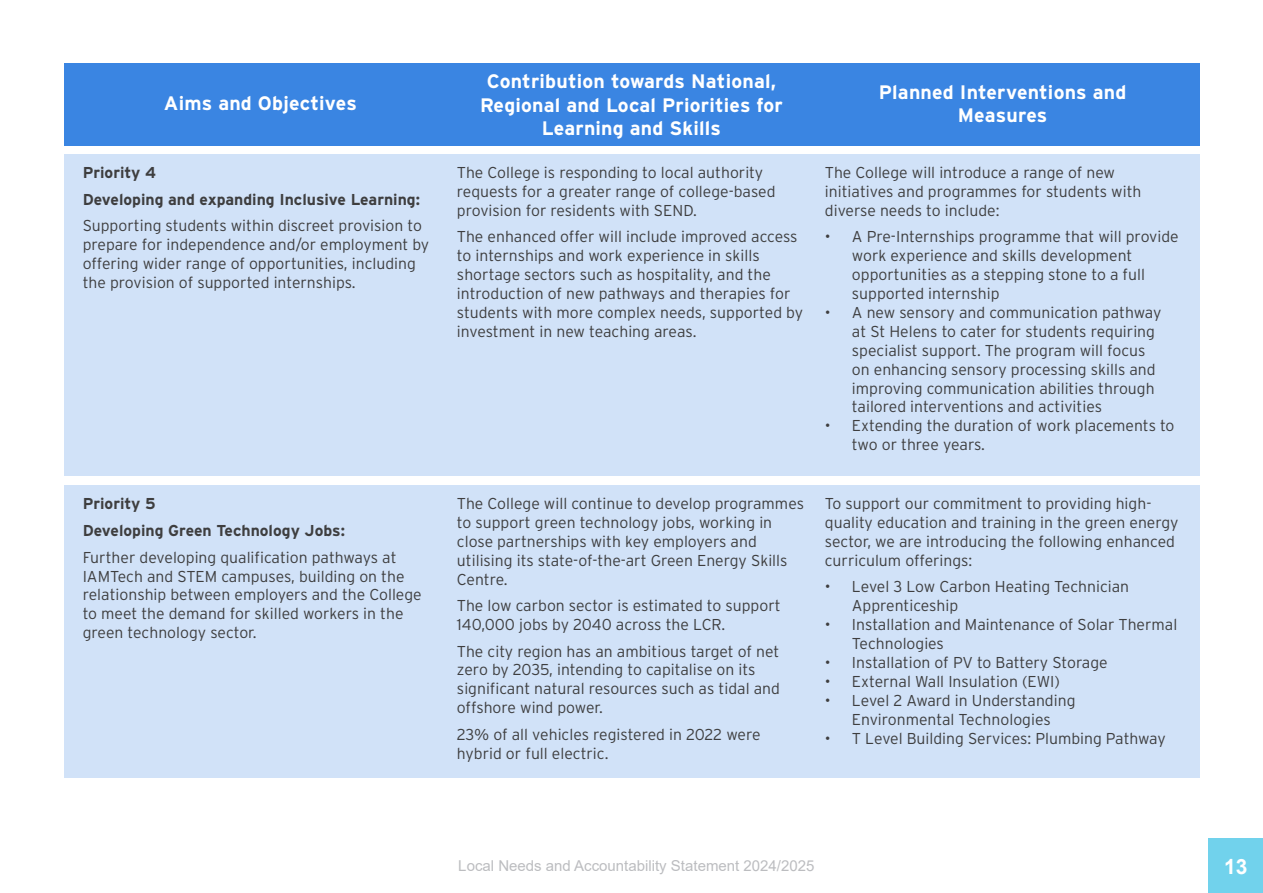
<style>
.page{position:relative;width:1263px;height:893px;background:#fff}
.page>*{position:absolute;margin:0;border:0;box-sizing:border-box;transform-origin:0 0}
.t1{font:700 21px "Arial";color:#fff}
.t2{font:700 19.5px "Interstate";letter-spacing:.01em;color:#fff}
.t3{font:300 15.75px/18.9px "Interstate";color:#3e3e3f}
.t4{font:700 15.75px "Interstate";color:#3e3e3f}
.t5{font:15px "Arial";color:#bcbdc0}
</style>
<div class="page">
<div style="left:1209px;top:839px;width:54px;height:54px;background:#71d2ec"></div>
<div style="left:64px;top:154px;width:1135px;height:321px;background:#d1e2f8"></div>
<div style="left:64px;top:64px;width:1135px;height:82px;background:#3a85e2"></div>
<div style="left:64px;top:485px;width:1135px;height:292px;background:#d1e2f8"></div>
<p class="t2" style="left:164px;top:93px;width:194px">Aims and Objectives</p>
<p class="t4" style="left:83px;top:164px;width:75px">Priority 4</p>
<p class="t4" style="left:83px;top:190px;width:339px">Developing and expanding Inclusive Learning:</p>
<p class="t3" style="left:83px;top:216px;width:348px">Supporting students within discreet provision to prepare for independence and/or employment by offering wider range of opportunities, including the provision of supported internships.</p>
<p class="t4" style="left:83px;top:495px;width:74px">Priority 5</p>
<p class="t4" style="left:83px;top:522px;width:264px">Developing Green Technology Jobs:</p>
<p class="t3" style="left:83px;top:547px;width:341px">Further developing qualification pathways at IAMTech and STEM campuses, building on the relationship between employers and the College to meet the demand for skilled workers in the green technology sector.</p>
<p class="t2" style="left:487px;top:70px;width:291px">Contribution towards National,</p>
<p class="t2" style="left:480px;top:94px;width:304px">Regional and Local Priorities for</p>
<p class="t2" style="left:542px;top:117px;width:181px">Learning and Skills</p>
<p class="t3" style="left:457px;top:163px;width:320px">The College is responding to local authority requests for a greater range of college-based provision for residents with SEND.</p>
<p class="t3" style="left:457px;top:227px;width:348px">The enhanced offer will include improved access to internships and work experience in skills shortage sectors such as hospitality, and the introduction of new pathways and therapies for students with more complex needs, supported by investment in new teaching areas.</p>
<p class="t3" style="left:457px;top:494px;width:349px">The College will continue to develop programmes to support green technology jobs, working in close partnerships with key employers and utilising its state-of-the-art Green Energy Skills Centre.</p>
<p class="t3" style="left:457px;top:596px;width:325px">The low carbon sector is estimated to support<br>140,000 jobs by 2040 across the LCR.</p>
<p class="t3" style="left:457px;top:641px;width:324px">The city region has an ambitious target of net zero by 2035, intending to capitalise on its significant natural resources such as tidal and offshore wind power.</p>
<p class="t3" style="left:457px;top:724px;width:305px">23% of all vehicles registered in 2022 were hybrid or full electric.</p>
<p class="t2" style="left:879px;top:81px;width:249px">Planned Interventions and</p>
<p class="t2" style="left:958px;top:104px;width:91px">Measures</p>
<p class="t3" style="left:825px;top:163px;width:318px">The College will introduce a range of new initiatives and programmes for students with diverse needs to include:</p>
<p class="t3" style="left:852px;top:227px;width:328px;text-indent:-27px">• A Pre-Internships programme that will provide work experience and skills development opportunities as a stepping stone to a full supported internship</p>
<p class="t3" style="left:852px;top:303px;width:311px;text-indent:-27px">• A new sensory and communication pathway at St Helens to cater for students requiring specialist support. The program will focus on enhancing sensory processing skills and improving communication abilities through tailored interventions and activities</p>
<p class="t3" style="left:852px;top:416px;width:324px;text-indent:-27px">• Extending the duration of work placements to two or three years.</p>
<p class="t3" style="left:825px;top:494px;width:355px">To support our commitment to providing high&shy;quality education and training in the green energy sector, we are introducing the following enhanced curriculum offerings:</p>
<p class="t3" style="left:852px;top:577px;width:279px;text-indent:-27px">• Level 3 Low Carbon Heating Technician<br>Apprenticeship</p>
<p class="t3" style="left:852px;top:615px;width:327px;text-indent:-27px">• Installation and Maintenance of Solar Thermal<br>Technologies</p>
<p class="t3" style="left:825px;top:653px;width:284px">• Installation of PV to Battery Storage</p>
<p class="t3" style="left:825px;top:672px;width:236px">• External Wall Insulation (EWI)</p>
<p class="t3" style="left:825px;top:691px;width:252px;text-align:center">• Level 2 Award in Understanding<br>Environmental Technologies</p>
<p class="t3" style="left:825px;top:728px;width:342px">• T Level Building Services: Plumbing Pathway</p>
<p class="t5" style="left:458px;top:856px;width:358px">Local Needs and Accountability Statement 2024/2025</p>
<p class="t1" style="left:1224px;top:851px;width:25px">13</p>
</div>
